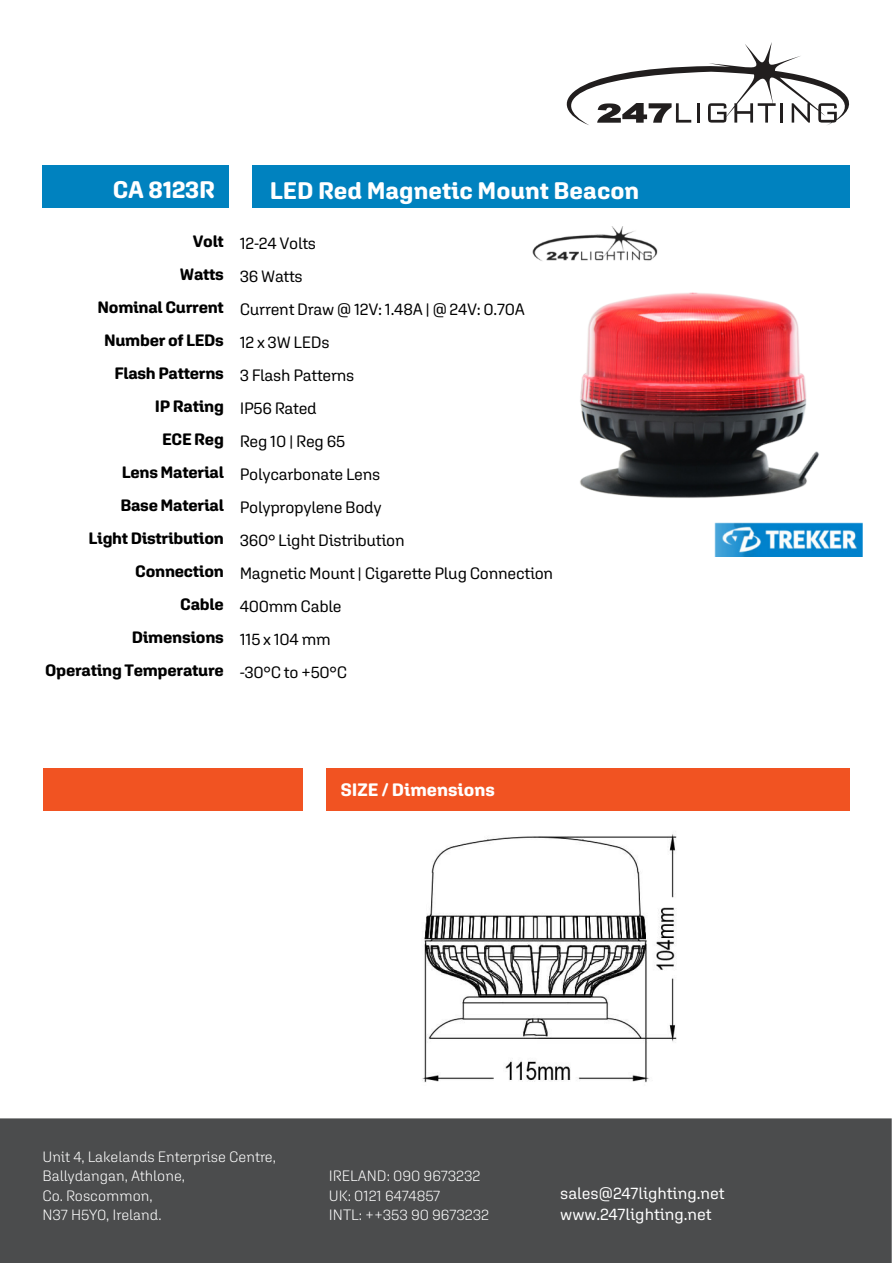
<style>
.page{position:relative;width:893px;height:1263px;background:#fff}
.page>*{position:absolute;margin:0;border:0;box-sizing:border-box;transform-origin:0 0}
.t1{font:700 24px "Aglet Sans";color:#fff}
.t2{font:700 18px "Aglet Sans";color:#fff}
.t3{font:16.5px/33px "Aglet Sans";letter-spacing:-.015em;color:#000}
.t4{font:700 16.5px/33px "Aglet Sans";letter-spacing:-.015em;color:#000;text-align:right}
.t5{font:16.5px/21px "Aglet Sans";color:#fff}
.t6{font:300 15px/19.5px "Aglet Sans";color:#fff}
</style>
<div class="page">
<div style="left:0;top:1118px;width:892px;height:145px;background:#4b4c4d"></div>
<div style="left:42px;top:166px;width:186px;height:42px;background:#0082bf"></div>
<div style="left:252px;top:166px;width:598px;height:42px;background:#0082bf"></div>
<svg style="left:566px;top:42px;width:284px;height:83px"></svg>
<div style="left:43px;top:768px;width:259px;height:43px;background:#f15322"></div>
<div style="left:326px;top:768px;width:524px;height:43px;background:#f15322"></div>
<img style="left:533px;top:227px;width:329px;height:329px">
<img style="left:422px;top:834px;width:255px;height:249px">
<h1 class="t1" style="left:113px;top:175px;width:103px">CA 8123R</h1>
<h1 class="t1" style="left:270px;top:176px;width:371px">LED Red Magnetic Mount Beacon</h1>
<p class="t4" style="left:45px;top:224px;width:180px">Volt<br>Watts<br>Nominal Current<br>Number of LEDs<br>Flash Patterns<br>IP Rating<br>ECE Reg<br>Lens Material<br>Base Material<br>Light Distribution<br>Connection<br>Cable<br>Dimensions<br>Operating Temperature</p>
<p class="t3" style="left:240px;top:226px;width:315px">12-24 Volts<br>36 Watts<br>Current Draw @ 12V: 1.48A | @ 24V: 0.70A<br>12 x 3W LEDs<br>3 Flash Patterns<br>IP56 Rated<br>Reg 10 | Reg 65<br>Polycarbonate Lens<br>Polypropylene Body<br>360° Light Distribution<br>Magnetic Mount | Cigarette Plug Connection<br>400mm Cable<br>115 x 104 mm<br>-30°C to +50°C</p>
<p class="t2" style="left:341px;top:778px;width:156px">SIZE / Dimensions</p>
<p class="t6" style="left:43px;top:1147px;width:235px">Unit 4, Lakelands Enterprise Centre,<br>Ballydangan, Athlone,<br>Co. Roscommon,<br>N37 H5Y0, Ireland.</p>
<p class="t6" style="left:329px;top:1166px;width:162px">IRELAND: 090 9673232<br>UK: 0121 6474857<br>INTL: ++353 90 9673232</p>
<p class="t5" style="left:560px;top:1183px;width:166px">sales@247lighting.net www.247lighting.net</p>
</div>
